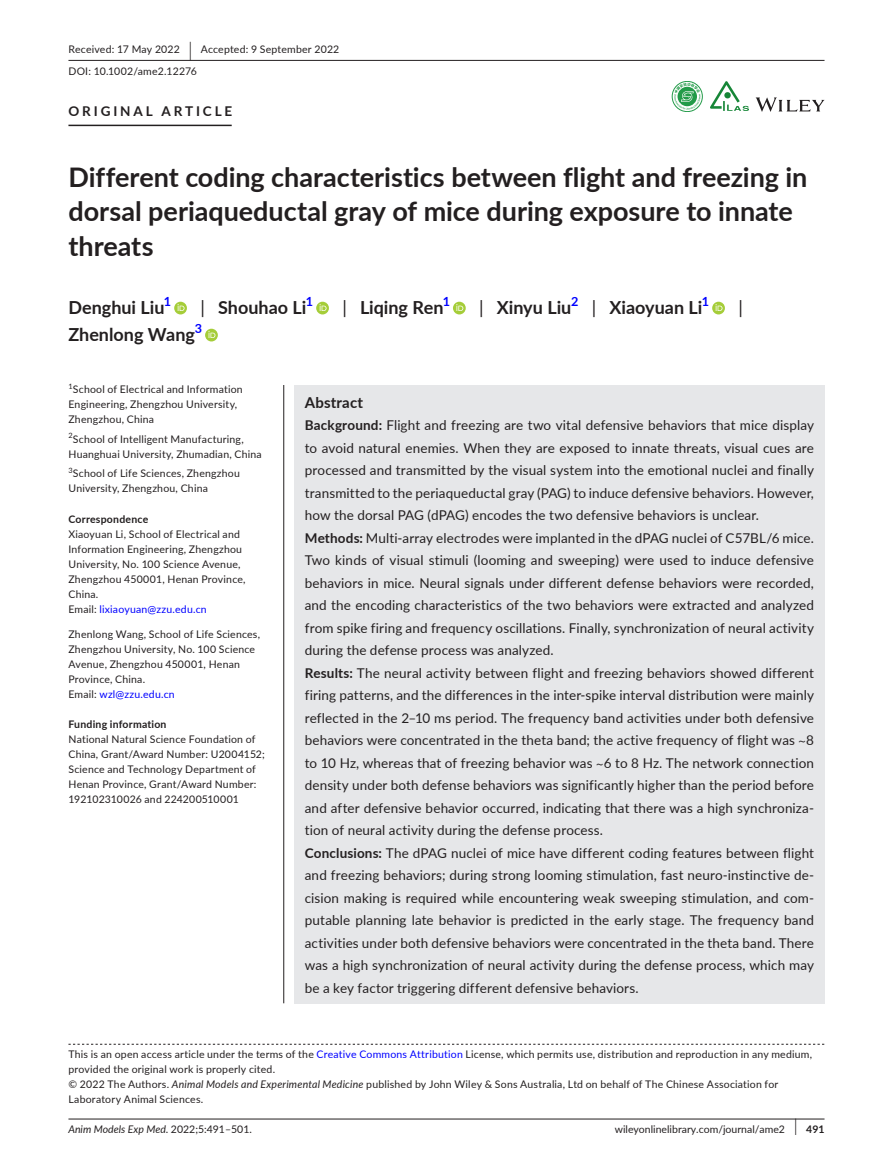
<style>
.page{position:relative;width:893px;height:1174px;background:#fff}
.page>*{position:absolute;margin:0;border:0;box-sizing:border-box;transform-origin:0 0}
.t1{font:700 27px/34.5px "Lato";color:#231f20}
.t2{font:700 18px "Lato";color:#231f20}
.t3{font:18px "Lato";color:#231f20}
.t4{font:700 15px "Lato";letter-spacing:.015em;color:#231f20}
.t5{font:13.5px/22.5px "Lato";letter-spacing:.01em;color:#231f20}
.t6{font:700 13.5px "Lato";letter-spacing:.215em;color:#231f20}
.t7{font:700 12.6px "Lato";color:#00f}
.t8{font:10.5px/15px "Lato";letter-spacing:.02em;color:#231f20}
.t9{font:10.5px "Lato";color:#231f20}
.t10{font:italic 10.5px "Lato";color:#231f20}
.t11{font:700 10.5px "Lato";letter-spacing:.02em;color:#231f20}
.t12{font:7.35px "Lato";color:#231f20}
.s1{font-size:19.65px}
.s2{font-weight:400}
.s3{color:#00f}
.s4{font-weight:700}
.s5{font-family:"STIX"}
.s6{font-style:italic}
.s7{font-style:normal}
.s8{font-size:17.4px}
</style>
<div class="page">
<hr style="left:68px;top:1118px;width:756px;height:1px;background:#231f20">
<svg style="left:756px;top:97px;width:68px;height:15px"></svg>
<div style="left:672px;top:81px;width:31px;height:31px;border:1px solid #239b49;border-radius:50%"></div>
<svg style="left:674px;top:83px;width:26px;height:27px"></svg>
<img style="left:710px;top:81px;width:38px;height:30px">
<hr style="left:68px;top:60px;width:756px;height:1px;background:#231f20">
<hr style="left:68px;top:125px;width:164px;height:1px;background:#231f20">
<svg style="left:174px;top:302px;width:13px;height:12px"></svg>
<svg style="left:178px;top:304px;width:7px;height:7px"></svg>
<svg style="left:316px;top:302px;width:13px;height:12px"></svg>
<svg style="left:320px;top:304px;width:6px;height:7px"></svg>
<div style="left:453px;top:302px;width:13px;height:12px;background:#a5cd39;border-radius:50%"></div>
<svg style="left:456px;top:304px;width:7px;height:7px"></svg>
<svg style="left:712px;top:302px;width:13px;height:12px"></svg>
<svg style="left:716px;top:304px;width:6px;height:7px"></svg>
<svg style="left:205px;top:329px;width:13px;height:12px"></svg>
<svg style="left:208px;top:331px;width:7px;height:7px"></svg>
<svg style="left:68px;top:1043px;width:756px;height:1px"></svg>
<div style="left:294px;top:385px;width:530px;height:618px;background:#e6e7e9"></div>
<hr style="left:283px;top:385px;width:1px;height:618px;background:#231f20">
<p class="t8" style="left:68px;top:38px;width:272px;line-height:21.8px">Received: 17 May 2022 <span class="s1">|</span> Accepted: 9 September 2022<br>DOI: 10.1002/ame2.12276</p>
<p class="t6" style="left:68px;top:101px;width:165px">ORIGINAL ARTICLE</p>
<h1 class="t1" style="left:68px;top:159px;width:740px">Different coding characteristics between flight and freezing in dorsal periaqueductal gray of mice during exposure to innate threats</h1>
<h2 class="t2" style="left:68px;top:295px;width:98px">Denghui Liu</h2>
<p class="t7" style="left:164px;top:292px;width:9px">1</p>
<h2 class="t2" style="left:200px;top:295px;width:107px"><span class="s2">|</span> Shouhao Li</h2>
<p class="t7" style="left:306px;top:292px;width:9px">1</p>
<h2 class="t2" style="left:342px;top:295px;width:103px"><span class="s2">|</span> Liqing Ren</h2>
<p class="t7" style="left:443px;top:292px;width:9px">1</p>
<h2 class="t2" style="left:479px;top:295px;width:94px"><span class="s2">|</span> Xinyu Liu</h2>
<p class="t7" style="left:571px;top:292px;width:9px">2</p>
<h2 class="t2" style="left:592px;top:295px;width:112px"><span class="s2">|</span> Xiaoyuan Li</h2>
<p class="t7" style="left:702px;top:292px;width:9px">1</p>
<h2 class="t3" style="left:738px;top:295px;width:6px">|</h2>
<h2 class="t2" style="left:68px;top:322px;width:128px">Zhenlong Wang</h2>
<p class="t7" style="left:195px;top:319px;width:9px">3</p>
<p class="t12" style="left:68px;top:381px;width:6px">1</p>
<p class="t8" style="left:68px;top:382px;width:176px;text-indent:4px">School of Electrical and Information<br>Engineering, Zhengzhou University,<br>Zhengzhou, China</p>
<p class="t8" style="left:68px;top:431px;width:195px"><sup>2</sup>School of Intelligent Manufacturing,<br>Huanghuai University, Zhumadian, China</p>
<p class="t8" style="left:68px;top:466px;width:173px"><sup>3</sup>School of Life Sciences, Zhengzhou<br>University, Zhengzhou, China</p>
<p class="t11" style="left:68px;top:511px;width:81px">Correspondence</p>
<p class="t8" style="left:68px;top:526px;width:179px">Xiaoyuan Li, School of Electrical and<br>Information Engineering, Zhengzhou<br>University, No. 100 Science Avenue,<br>Zhengzhou 450001, Henan Province,<br>China.<br>Email: <span class="s3">lixiaoyuan@zzu.edu.cn</span></p>
<p class="t8" style="left:68px;top:626px;width:193px">Zhenlong Wang, School of Life Sciences,<br>Zhengzhou University, No. 100 Science<br>Avenue, Zhengzhou 450001, Henan<br>Province, China.<br>Email: <span class="s3">wzl@zzu.edu.cn</span></p>
<p class="t11" style="left:68px;top:716px;width:100px">Funding information</p>
<p class="t8" style="left:68px;top:731px;width:198px">National Natural Science Foundation of China, Grant/Award Number: U2004152; Science and Technology Department of Henan Province, Grant/Award Number:<br>192102310026 and 224200510001</p>
<p class="t4" style="left:305px;top:391px;width:60px">Abstract</p>
<p class="t5" style="left:305px;top:413px;width:511px"><span class="s4">Background:</span> Flight and freezing are two vital defensive behaviors that mice display to avoid natural enemies. When they are exposed to innate threats, visual cues are processed and transmitted by the visual system into the emotional nuclei and finally transmitted to the periaqueductal gray (PAG) to induce defensive behaviors. However, how the dorsal PAG (dPAG) encodes the two defensive behaviors is unclear.<br><span class="s4">Methods:</span> Multi-array electrodes were implanted in the dPAG nuclei of C57BL/6 mice.<br>Two kinds of visual stimuli (looming and sweeping) were used to induce defensive behaviors in mice. Neural signals under different defense behaviors were recorded, and the encoding characteristics of the two behaviors were extracted and analyzed from spike firing and frequency oscillations. Finally, synchronization of neural activity during the defense process was analyzed.<br><span class="s4">Results:</span> The neural activity between flight and freezing behaviors showed different firing patterns, and the differences in the inter-spike interval distribution were mainly reflected in the 2–10 ms period. The frequency band activities under both defensive behaviors were concentrated in the theta band; the active frequency of flight was <span class="s5">~</span>8 to 10 Hz, whereas that of freezing behavior was <span class="s5">~</span>6 to 8 Hz. The network connection density under both defense behaviors was significantly higher than the period before and after defensive behavior occurred, indicating that there was a high synchroniza&shy;tion of neural activity during the defense process.<br><span class="s4">Conclusions:</span> The dPAG nuclei of mice have different coding features between flight and freezing behaviors; during strong looming stimulation, fast neuro-instinctive de&shy;cision making is required while encountering weak sweeping stimulation, and com&shy;putable planning late behavior is predicted in the early stage. The frequency band activities under both defensive behaviors were concentrated in the theta band. There was a high synchronization of neural activity during the defense process, which may be a key factor triggering different defensive behaviors.</p>
<p class="t8" style="left:68px;top:1046px;width:745px">This is an open access article under the terms of the <span class="s3">Creative Commons Attribution</span> License, which permits use, distribution and reproduction in any medium, provided the original work is properly cited.<br>© 2022 The Authors. <span class="s6">Animal Models and Experimental Medicine</span> published by John Wiley &amp; Sons Australia, Ltd on behalf of The Chinese Association for Laboratory Animal Sciences.</p>
<p class="t10" style="left:68px;top:1121px;width:185px">Anim Models Exp Med. <span class="s7">2022;5:491–501.</span></p>
<p class="t9" style="left:615px;top:1121px;width:211px">wileyonlinelibrary.com/journal/ame2 <span class="s8">|</span> <span class="s4">491</span></p>
</div>
